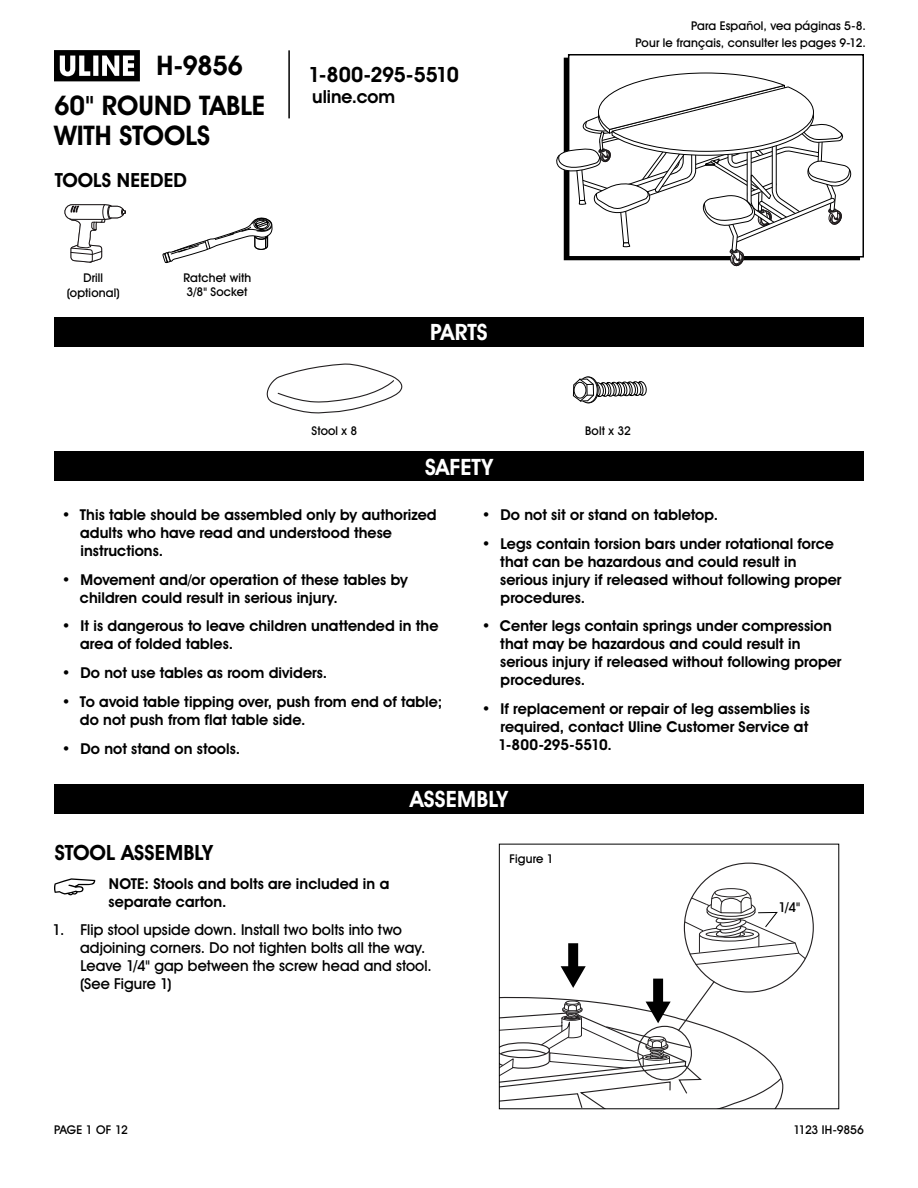
<style>
.page{position:relative;width:918px;height:1188px;background:#fff}
.page>*{position:absolute;margin:0;border:0;box-sizing:border-box;transform-origin:0 0}
.t1{font:700 27px/30px "Uline Two Knine";letter-spacing:-.005em;color:#000}
.t2{font:700 22.5px "Uline Two Knine";letter-spacing:.005em;color:#fff}
.t3{font:700 21px "Uline Two Knine";letter-spacing:-.02em;color:#000}
.t4{font:700 21px "Uline Two Knine";color:#000}
.t5{font:700 19.5px "Uline Two Knine";letter-spacing:.005em;color:#000}
.t6{font:700 18px "Uline Two Knine";color:#000}
.t7{font:700 15px/18px "Uline Two Knine";letter-spacing:.005em;color:#000}
.t8{font:15px/18px "Uline Two Knine";letter-spacing:.005em;color:#000}
.t9{font:13.5px "Uline Two Knine";color:#000}
.t10{font:12px/14.4px "Uline Two Knine";letter-spacing:.015em;color:#000;text-align:right}
.t11{font:12px "Uline Two Knine";letter-spacing:-.02em;color:#000}
</style>
<div class="page">
<hr style="left:288px;top:50px;width:2px;height:68px;background:#000">
<svg style="left:54px;top:50px;width:86px;height:31px"></svg>
<div style="left:54px;top:451px;width:810px;height:30px;background:#000"></div>
<div style="left:54px;top:784px;width:810px;height:30px;background:#000"></div>
<div style="left:568px;top:54px;width:296px;height:204px;border:2px solid #000"></div>
<svg style="left:556px;top:73px;width:297px;height:193px"></svg>
<div style="left:54px;top:317px;width:810px;height:30px;background:#000"></div>
<svg style="left:64px;top:204px;width:62px;height:59px"></svg>
<svg style="left:163px;top:217px;width:110px;height:47px"></svg>
<svg style="left:54px;top:878px;width:41px;height:17px"></svg>
<svg style="left:499px;top:869px;width:308px;height:240px"></svg>
<svg style="left:266px;top:363px;width:137px;height:51px"></svg>
<svg style="left:573px;top:376px;width:74px;height:28px"></svg>
<div style="left:574px;top:382px;width:12px;height:16px;background:#fff;border-radius:50%"></div>
<div style="left:574px;top:382px;width:12px;height:16px;border:1px solid #000;border-radius:50%"></div>
<h1 class="t1" style="left:157px;top:50px;width:88px">H-9856</h1>
<h1 class="t1" style="left:54px;top:90px;width:213px">60" ROUND TABLE<br>WITH STOOLS</h1>
<h3 class="t5" style="left:55px;top:168px;width:134px">TOOLS NEEDED</h3>
<p class="t10" style="left:67px;top:271px;width:54px;text-align:center">Drill (optional)</p>
<p class="t10" style="left:183px;top:270px;width:69px;text-align:left">Ratchet with<br>3/8" Socket</p>
<h3 class="t3" style="left:308px;top:62px;width:152px">1-800-295-5510</h3>
<p class="t6" style="left:312px;top:86px;width:84px">uline.com</p>
<p class="t10" style="left:311px;top:423px;width:47px">Stool x 8</p>
<h2 class="t2" style="left:430px;top:319px;width:59px">PARTS</h2>
<h2 class="t2" style="left:425px;top:453px;width:69px">SAFETY</h2>
<p class="t10" style="left:635px;top:17px;width:232px;line-height:16.8px">Para Español, vea páginas 5-8.<br>Pour le français, consulter les pages 9-12.</p>
<p class="t10" style="left:585px;top:423px;width:47px">Bolt x 32</p>
<p class="t7" style="left:80px;top:505px;width:358px;text-indent:-18px">• This table should be assembled only by authorized adults who have read and understood these instructions.</p>
<p class="t7" style="left:80px;top:570px;width:329px;text-indent:-18px">• Movement and/or operation of these tables by children could result in serious injury.</p>
<p class="t7" style="left:80px;top:617px;width:360px;text-indent:-18px">• It is dangerous to leave children unattended in the area of folded tables.</p>
<p class="t7" style="left:62px;top:664px;width:267px">• Do not use tables as room dividers.</p>
<p class="t7" style="left:80px;top:693px;width:364px;text-indent:-18px">• To avoid table tipping over, push from end of table; do not push from flat table side.</p>
<p class="t7" style="left:62px;top:739px;width:180px">• Do not stand on stools.</p>
<p class="t7" style="left:482px;top:505px;width:238px">• Do not sit or stand on tabletop.</p>
<p class="t7" style="left:500px;top:534px;width:343px;text-indent:-18px">• Legs contain torsion bars under rotational force that can be hazardous and could result in serious injury if released without following proper procedures.</p>
<p class="t7" style="left:500px;top:617px;width:343px;text-indent:-18px">• Center legs contain springs under compression that may be hazardous and could result in serious injury if released without following proper procedures.</p>
<p class="t7" style="left:498px;top:700px;width:313px;text-align:justify;text-indent:-16px">• If replacement or repair of leg assemblies is required, contact Uline Customer Service at 1-800-295-5510.</p>
<h2 class="t2" style="left:410px;top:786px;width:99px">ASSEMBLY</h2>
<h3 class="t4" style="left:55px;top:840px;width:159px">STOOL ASSEMBLY</h3>
<p class="t7" style="left:109px;top:874px;width:282px">NOTE: Stools and bolts are included in a separate carton.</p>
<p class="t8" style="left:80px;top:921px;width:353px;text-indent:-27px">1. Flip stool upside down. Install two bolts into two adjoining corners. Do not tighten bolts all the way.<br>Leave 1/4" gap between the screw head and stool. (See Figure 1)</p>
<p class="t10" style="left:510px;top:852px;width:46px">Figure 1</p>
<p class="t9" style="left:778px;top:899px;width:23px">1/4"</p>
<p class="t10" style="left:54px;top:1122px;width:75px">PAGE 1 OF 12</p>
<p class="t11" style="left:794px;top:1122px;width:72px">1123 IH-9856</p>
</div>
